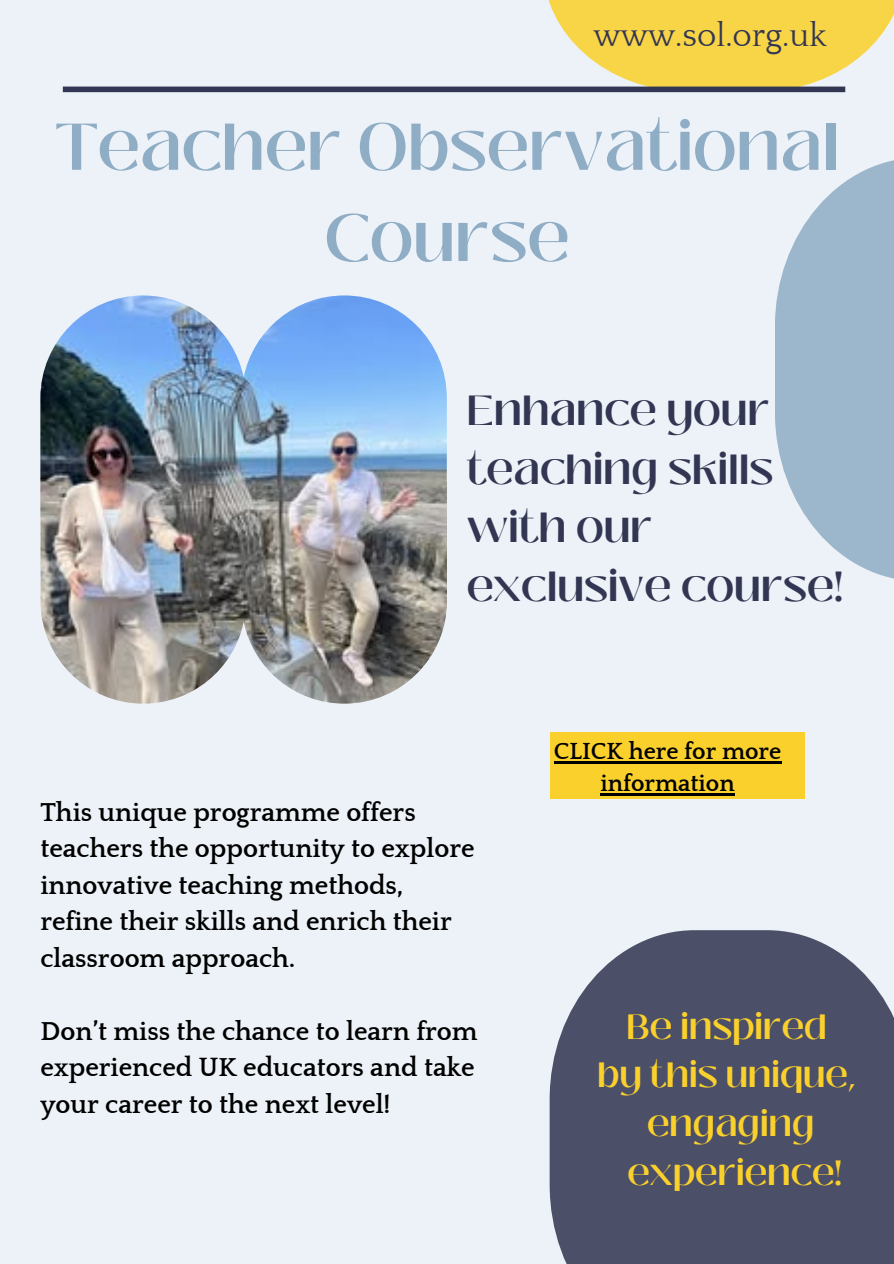
<style>
.page{position:relative;width:894px;height:1264px;background:#fff}
.page>*{position:absolute;margin:0;border:0;box-sizing:border-box;transform-origin:0 0}
.t1{font:600 65.7px/91.2px "Black Mango";color:#90adc6;text-align:center}
.t2{font:600 42px/58.5px "Black Mango";color:#333652}
.t3{font:600 34.95px/48.8px "Black Mango";color:#fad02c;text-align:center}
.t4{font:33.15px "Quattrocento";color:#333652}
.t5{font:700 26.55px/36.5px "Quattrocento";color:#000}
.t6{font:700 23.85px/32.7px "Quattrocento";color:#000;text-align:center}
</style>
<div class="page">
<div style="left:0;top:0;width:893px;height:1263px;background:#ecf2f7"></div>
<img style="left:40px;top:295px;width:407px;height:408px">
<svg style="left:542px;top:0;width:351px;height:91px;fill:#f8d447"></svg>
<svg style="left:775px;top:160px;width:118px;height:419px;fill:#9cb6cc"></svg>
<div style="left:549px;top:732px;width:255px;height:67px;background:#fad02c"></div>
<hr style="left:553px;top:761px;width:228px;height:2px;background:#000">
<hr style="left:600px;top:793px;width:134px;height:2px;background:#000">
<svg style="left:549px;top:930px;width:344px;height:333px;background:#585c74"></svg>
<div style="left:63px;top:87px;width:782px;height:5px;background:#333652"></div>
<h1 class="t4" style="left:593px;top:18px;width:235px">www.sol.org.uk</h1>
<p class="t1" style="left:55px;top:102px;width:784px">Teacher Observational<br>Course</p>
<p class="t2" style="left:466px;top:382px;width:378px">Enhance your teaching skills with our exclusive course!</p>
<h2 class="t5" style="left:40px;top:795px;width:435px">This unique programme offers teachers the opportunity to explore innovative teaching methods, refine their skills and enrich their classroom approach.</h2>
<h5 class="t5" style="left:40px;top:1013px;width:438px;text-align:justify">Don’t miss the chance to learn from experienced UK educators and take your career to the next level!</h5>
<h5 class="t6" style="left:553px;top:735px;width:229px">CLICK here for more information</h5>
<p class="t3" style="left:597px;top:1002px;width:260px">Be inspired<br>by this unique, engaging experience!</p>
</div>
